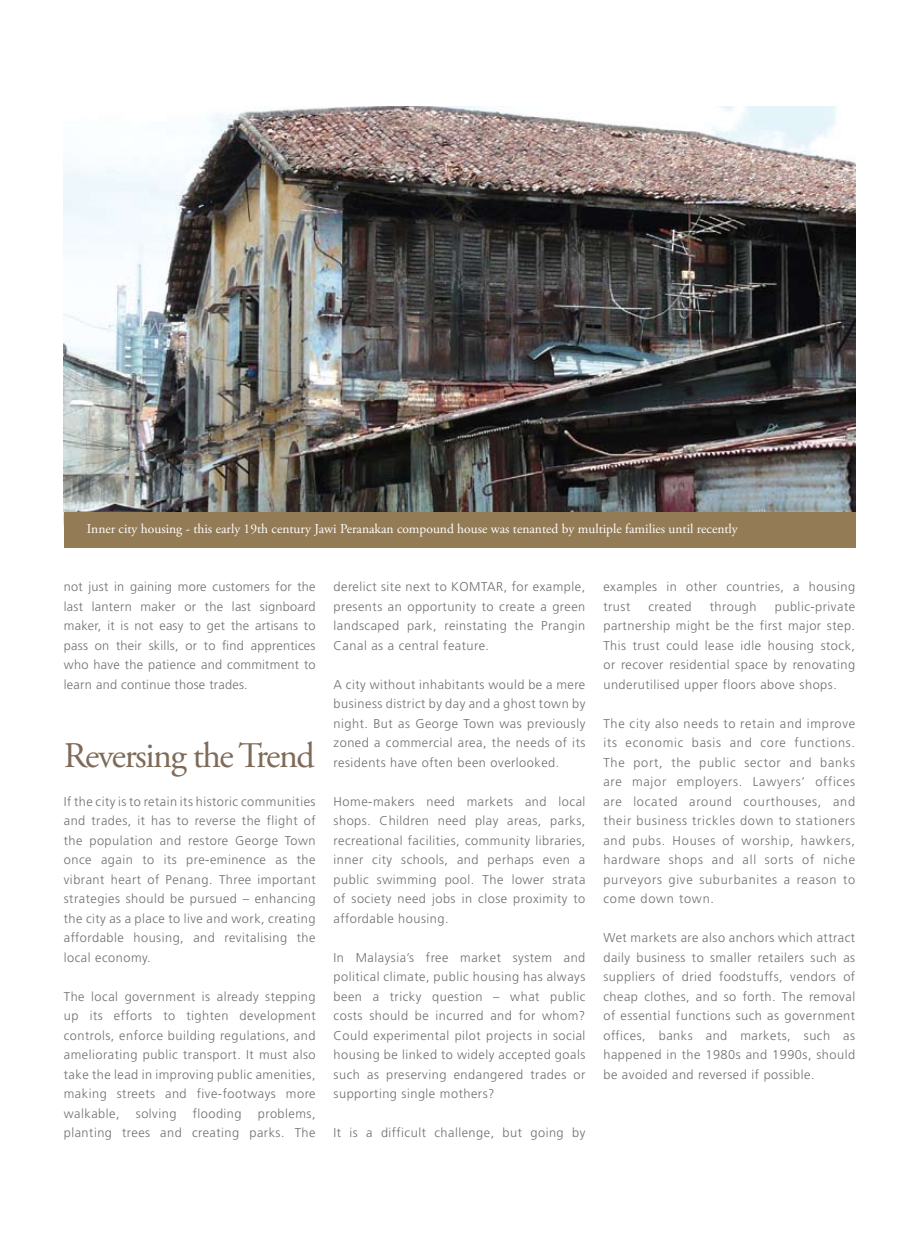
<style>
.page{position:relative;width:919px;height:1242px;background:#fff}
.page>*{position:absolute;margin:0;border:0;box-sizing:border-box;transform-origin:0 0}
.t1{font:36px "Adobe Garamond Pro";letter-spacing:-.04em;color:#7e6a58}
.t2{font:13.5px "Adobe Garamond Pro";color:#fff}
.t3{font:300 12.75px/19.5px "Frutiger LT Std";letter-spacing:.04em;color:#6d6f71;text-align:justify}
</style>
<div class="page">
<img style="left:64px;top:106px;width:791px;height:406px">
<div style="left:64px;top:512px;width:791px;height:36px;background:#937b55"></div>
<p class="t2" style="left:87px;top:521px;width:652px">Inner city housing - this early 19th century Jawi Peranakan compound house was tenanted by multiple families until recently</p>
<p class="t3" style="left:64px;top:577px;width:253px">not just in gaining more customers for the last lantern maker or the last signboard maker, it is not easy to get the artisans to pass on their skills, or to find apprentices who have the patience and commitment to learn and continue those trades.</p>
<h1 class="t1" style="left:64px;top:733px;width:252px">Reversing the Trend</h1>
<p class="t3" style="left:64px;top:792px;width:253px">If the city is to retain its historic communities and trades, it has to reverse the flight of the population and restore George Town once again to its pre-eminence as the vibrant heart of Penang. Three important strategies should be pursued – enhancing the city as a place to live and work, creating affordable housing, and revitalising the local economy.</p>
<p class="t3" style="left:64px;top:987px;width:253px">The local government is already stepping up its efforts to tighten development controls, enforce building regulations, and ameliorating public transport. It must also take the lead in improving public amenities, making streets and five-footways more walkable,</p>
<p class="t3" style="left:136px;top:1103px;width:42px">solving</p>
<p class="t3" style="left:193px;top:1103px;width:50px">flooding</p>
<p class="t3" style="left:64px;top:1103px;width:253px;text-align:right">problems,<br>planting trees and creating parks. The</p>
<p class="t3" style="left:333px;top:577px;width:253px">derelict site next to KOMTAR, for example, presents an opportunity to create a green landscaped park, reinstating the Prangin Canal as a central feature.</p>
<p class="t3" style="left:333px;top:674px;width:253px">A city without inhabitants would be a mere business district by day and a ghost town by night. But as George Town was previously zoned a commercial area, the needs of its residents have often been overlooked.</p>
<p class="t3" style="left:333px;top:791px;width:253px">Home-makers need markets and local shops. Children need play areas, parks, recreational facilities, community libraries, inner city schools, and perhaps even a public swimming pool. The lower strata of society need jobs in close proximity to affordable housing.</p>
<p class="t3" style="left:333px;top:947px;width:253px">In Malaysia’s free market system and political climate, public housing has always been a tricky question – what public costs should be incurred and for whom?<br>Could experimental pilot projects in social housing be linked to widely accepted goals such as preserving endangered trades or supporting single mothers?</p>
<p class="t3" style="left:333px;top:1123px;width:253px">It is a difficult challenge, but going by</p>
<p class="t3" style="left:603px;top:577px;width:253px">examples in other countries, a housing trust</p>
<p class="t3" style="left:603px;top:596px;width:253px;text-indent:171px">public-private partnership might be the first major step.<br>This trust could lease idle housing stock, or recover residential space by renovating underutilised upper floors above shops.</p>
<p class="t3" style="left:603px;top:713px;width:253px">The city also needs to retain and improve its economic basis and core functions.<br>The port, the public sector and banks are major employers. Lawyers’ offices are located around courthouses, and their business trickles down to stationers and pubs. Houses of worship, hawkers, hardware shops and all sorts of niche purveyors give suburbanites a reason to come down town.</p>
<p class="t3" style="left:603px;top:928px;width:253px">Wet markets are also anchors which attract daily business to smaller retailers such as suppliers of dried foodstuffs, vendors of cheap clothes, and so forth. The removal of essential functions such as government offices, banks and markets, such as happened in the 1980s and 1990s, should be avoided and reversed if possible.</p>
<p class="t3" style="left:648px;top:596px;width:45px">created</p>
<p class="t3" style="left:709px;top:596px;width:48px">through</p>
</div>
